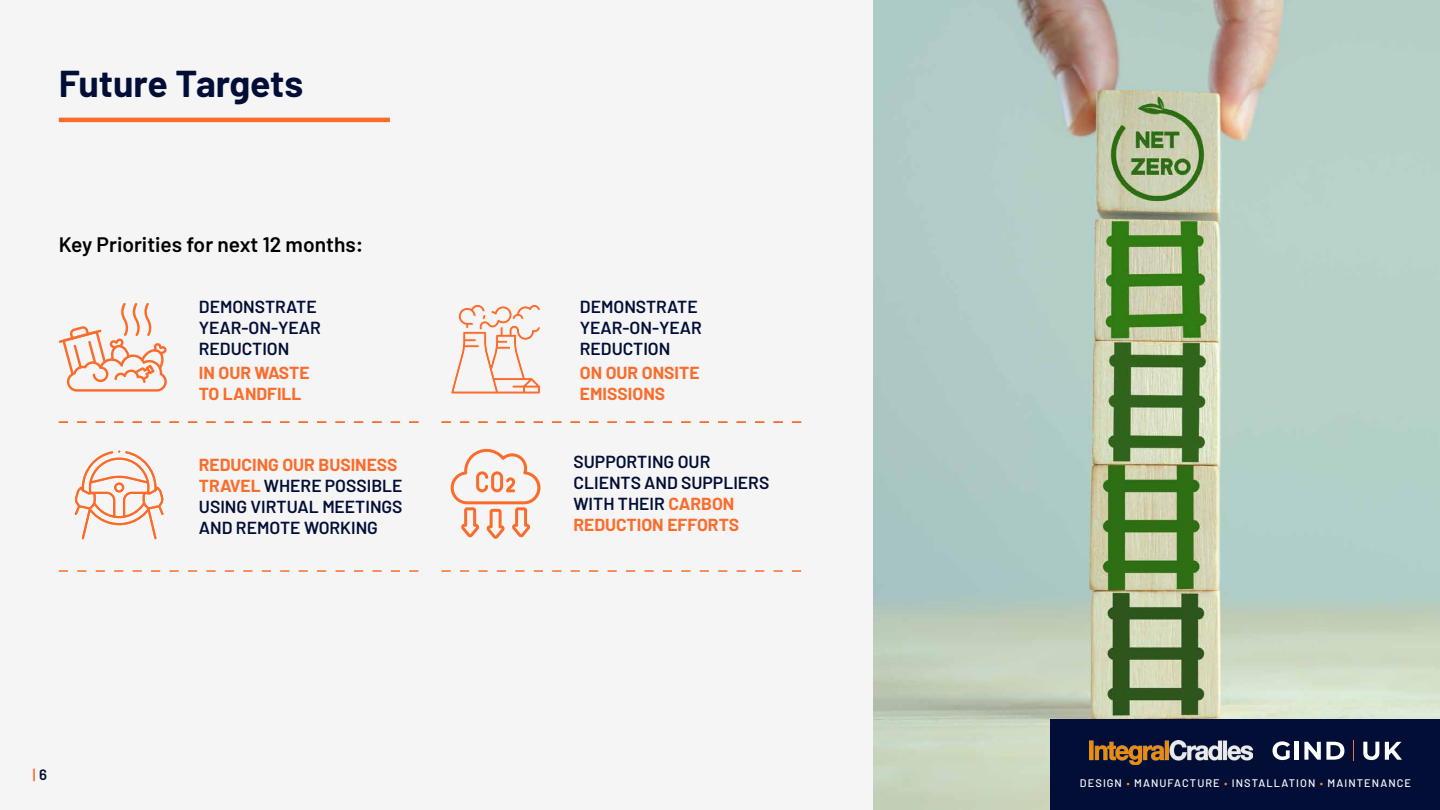
<style>
.page{position:relative;width:1440px;height:810px;background:#f5f5f5}
.page>*{position:absolute;margin:0;border:0;box-sizing:border-box;transform-origin:0 0}
.t1{font:700 37.5px "Barlow";color:#020e36}
.t2{font:600 21px "Barlow";color:#000}
.t3{font:600 17.48px/21px "Barlow";color:#020e36}
.t4{font:700 17.48px/21px "Barlow";color:#fa6c2c}
.t5{font:600 15px "Barlow";color:#fa6c2c}
.t6{font:500 10.95px "Barlow";letter-spacing:.1em;color:#fff}
.s1{font-weight:700;color:#fa6c2c}
.s2{color:#020e36}
.s3{color:#f08b05}
</style>
<div class="page">
<hr style="left:59px;top:118px;width:331px;height:4px;background:#fa6c2c">
<svg style="left:450px;top:448px;width:91px;height:91px"></svg>
<svg style="left:59px;top:570px;width:360px;height:2px"></svg>
<svg style="left:441px;top:570px;width:360px;height:2px"></svg>
<img style="left:873px;top:0;width:567px;height:810px">
<svg style="left:74px;top:450px;width:90px;height:90px"></svg>
<div style="left:1051px;top:719px;width:389px;height:91px;background:#020e36"></div>
<svg style="left:1273px;top:741px;width:17px;height:19px"></svg>
<hr style="left:1295px;top:742px;width:4px;height:18px;background:#fff">
<svg style="left:1304px;top:742px;width:40px;height:18px"></svg>
<svg style="left:1363px;top:742px;width:16px;height:18px"></svg>
<svg style="left:1385px;top:742px;width:17px;height:18px"></svg>
<svg style="left:450px;top:304px;width:90px;height:90px"></svg>
<svg style="left:59px;top:303px;width:108px;height:89px"></svg>
<svg style="left:59px;top:421px;width:360px;height:2px"></svg>
<svg style="left:441px;top:421px;width:360px;height:2px"></svg>
<h1 class="t1" style="left:59px;top:61px;width:246px">Future Targets</h1>
<p class="t2" style="left:59px;top:231px;width:306px">Key Priorities for next 12 months:</p>
<p class="t3" style="left:199px;top:296px;width:123px">DEMONSTRATE<br>YEAR-ON-YEAR<br>REDUCTION</p>
<p class="t3" style="left:580px;top:296px;width:123px">DEMONSTRATE<br>YEAR-ON-YEAR<br>REDUCTION</p>
<p class="t4" style="left:199px;top:362px;width:112px">IN OUR WASTE<br>TO LANDFILL</p>
<p class="t4" style="left:580px;top:362px;width:121px">ON OUR ONSITE<br>EMISSIONS</p>
<p class="t3" style="left:199px;top:454px;width:205px"><span class="s1">REDUCING OUR BUSINESS<br>TRAVEL</span> WHERE POSSIBLE<br>USING VIRTUAL MEETINGS<br>AND REMOTE WORKING</p>
<p class="t3" style="left:573px;top:451px;width:197px">SUPPORTING OUR<br>CLIENTS AND SUPPLIERS<br>WITH THEIR <span class="s1">CARBON<br>REDUCTION EFFORTS</span></p>
<p class="t5" style="left:33px;top:765px;width:16px">|<span class="s2">6</span></p>
<p class="t6" style="left:1080px;top:776px;width:333px">DESIGN <span class="s3">•</span> MANUFACTURE <span class="s3">•</span> INSTALLATION <span class="s3">•</span> MAINTENANCE</p>
</div>
